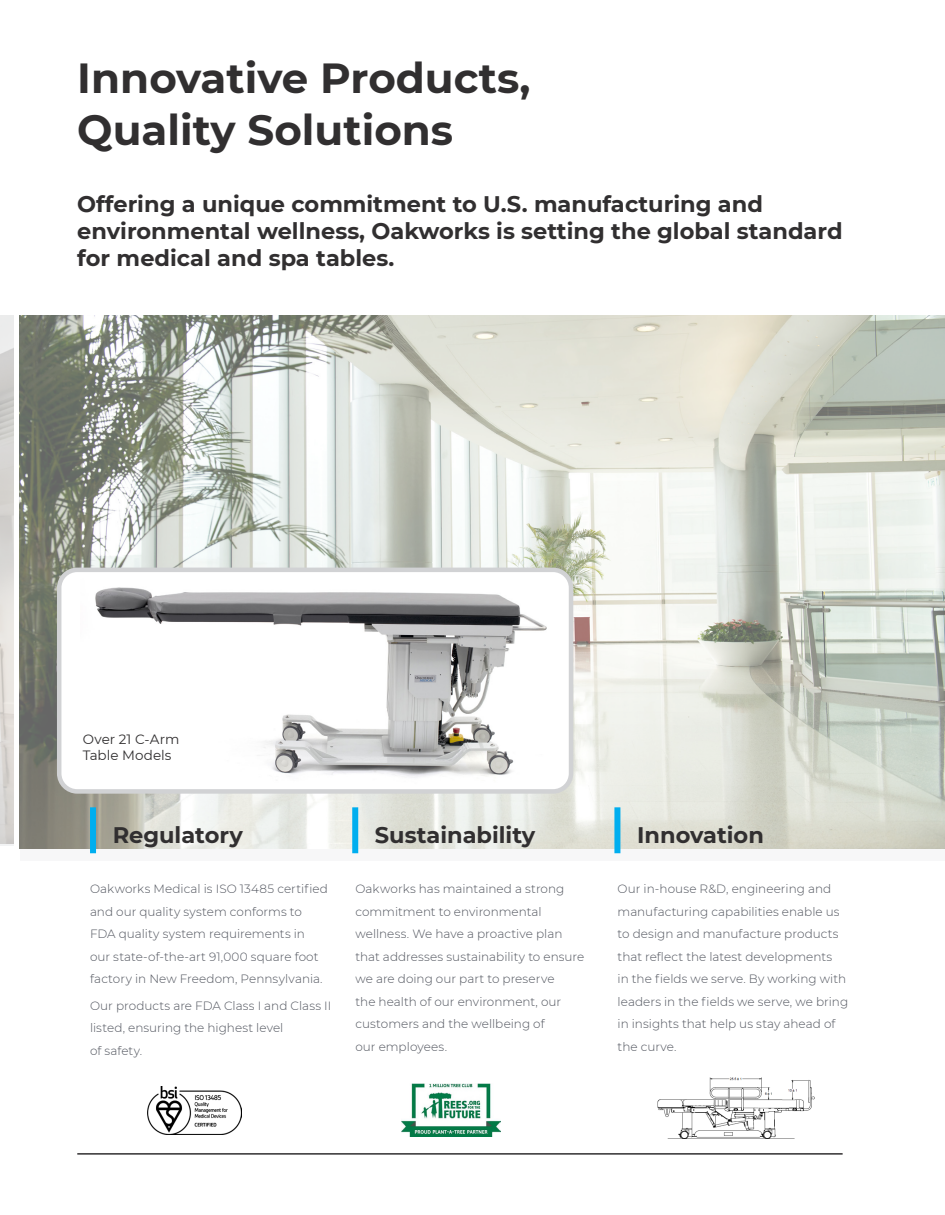
<style>
.page{position:relative;width:945px;height:1215px;background:#fff}
.page>*{position:absolute;margin:0;border:0;box-sizing:border-box;transform-origin:0 0}
.T4{font:700 42px "Montserrat";color:#312f30}
.t1{font:700 22.5px/27px "Montserrat";color:#312f30}
.B{font:13.5px/16.5px "Montserrat";letter-spacing:.005em;color:#312f30}
.B-2{font:300 12px/22.5px "Montserrat";letter-spacing:.005em;color:#4f535c}
</style>
<div class="page">
<img style="left:402px;top:1084px;width:99px;height:53px">
<img style="left:0;top:315px;width:14px;height:529px">
<div style="left:20px;top:315px;width:925px;height:546px;background:#f2f3f4"></div>
<img style="left:20px;top:315px;width:925px;height:534px">
<div style="left:59px;top:570px;width:512px;height:221px;background:#fff;border-radius:18px"></div>
<img style="left:95px;top:587px;width:452px;height:191px">
<div style="left:57px;top:568px;width:516px;height:226px;border:4px solid #d1d2d4;border-radius:18px"></div>
<img style="left:657px;top:1077px;width:157px;height:62px">
<hr style="left:77px;top:1153px;width:766px;height:2px;background:#312f30">
<div style="left:90px;top:807px;width:6px;height:46px;background:#00aeef"></div>
<div style="left:352px;top:807px;width:6px;height:46px;background:#00aeef"></div>
<div style="left:614px;top:807px;width:6px;height:46px;background:#00aeef"></div>
<img style="left:147px;top:1087px;width:95px;height:48px">
<p class="T4" style="left:77px;top:48px;width:455px">Innovative Products,</p>
<p class="T4" style="left:77px;top:100px;width:377px">Quality Solutions</p>
<h2 class="t1" style="left:77px;top:190px;width:767px">Offering a unique commitment to U.S. manufacturing and environmental wellness, Oakworks is setting the global standard for medical and spa tables.</h2>
<p class="B" style="left:83px;top:730px;width:98px">Over 21 C-Arm<br>Table Models</p>
<h2 class="t1" style="left:113px;top:820px;width:132px">Regulatory</h2>
<h2 class="t1" style="left:375px;top:820px;width:162px">Sustainability</h2>
<h2 class="t1" style="left:637px;top:820px;width:128px">Innovation</h2>
<p class="B-2" style="left:90px;top:877px;width:239px">Oakworks Medical is ISO 13485 certified and our quality system conforms to FDA quality system requirements in our state-of-the-art 91,000 square foot factory in New Freedom, Pennsylvania.</p>
<p class="B-2" style="left:90px;top:994px;width:243px">Our products are FDA Class I and Class II listed, ensuring the highest level<br>of safety.</p>
<p class="B-2" style="left:355px;top:877px;width:230px">Oakworks has maintained a strong commitment to environmental wellness. We have a proactive plan that addresses sustainability to ensure we are doing our part to preserve<br>the health of our environment, our customers and the wellbeing of<br>our employees.</p>
<p class="B-2" style="left:618px;top:877px;width:232px">Our in-house R&amp;D, engineering and manufacturing capabilities enable us to design and manufacture products that reflect the latest developments<br>in the fields we serve. By working with leaders in the fields we serve, we bring in insights that help us stay ahead of the curve.</p>
</div>
